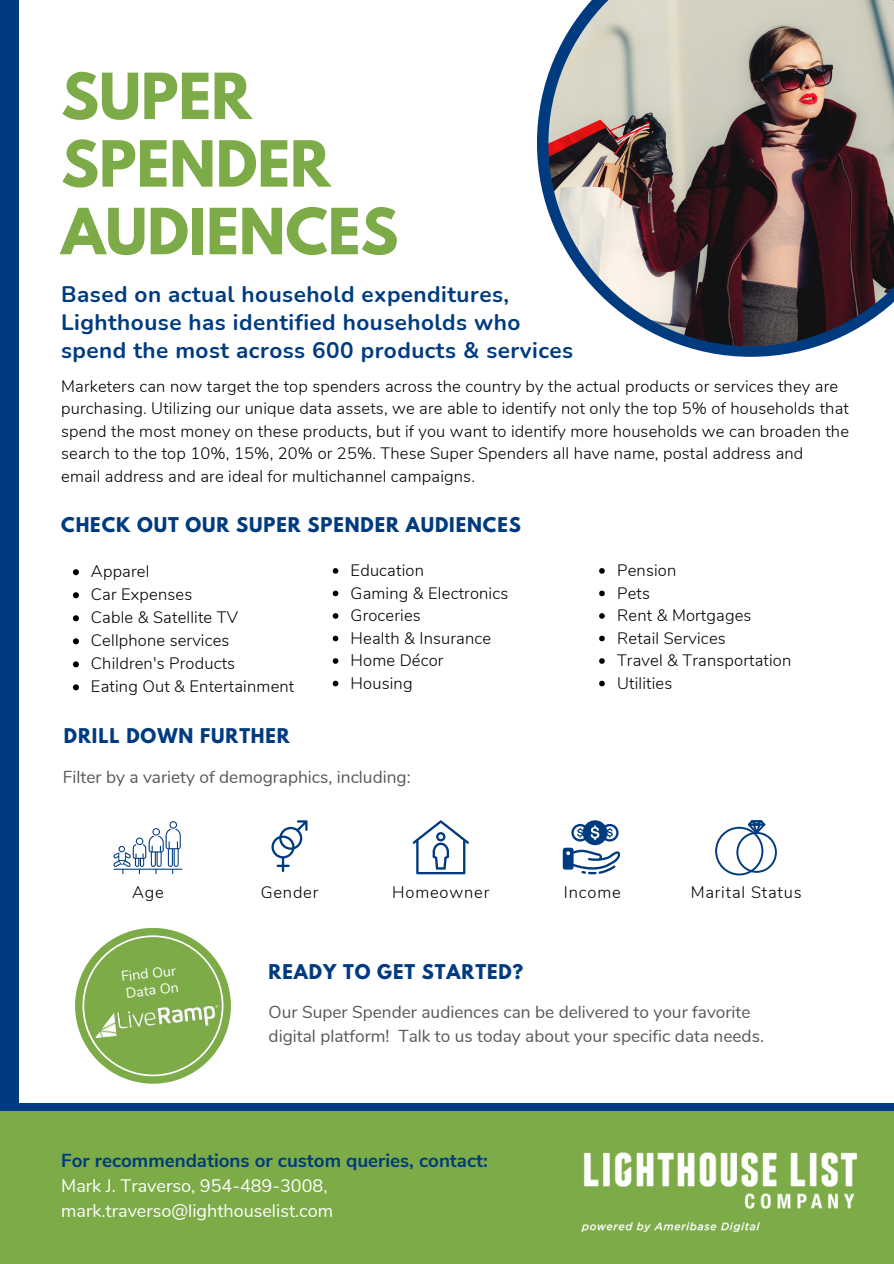
<style>
.page{position:relative;width:894px;height:1264px;background:#fff}
.page>*{position:absolute;margin:0;border:0;box-sizing:border-box;transform-origin:0 0}
.t1{font:700 56.25px/67.5px "League Spartan";color:#7cab47}
.t2{font:700 22.5px/28.2px "Nunito";letter-spacing:.02em;color:#003b80}
.t3{font:700 18.75px "Nunito Sans";color:#003b80}
.t4{font:700 18px "League Spartan";letter-spacing:.05em;color:#003b80}
.t5{font:18px/24.8px "Nunito";color:#fff}
.t6{font:17.25px/23.7px "Nunito";color:#595757}
.t7{font:300 16.5px/22.5px "Nunito";letter-spacing:.01em;color:#000}
.t8{font:300 16.5px "Nunito";letter-spacing:.05em;color:#000}
.t9{font:14.25px/16.8px "Nunito";color:#fff}
</style>
<div class="page">
<div style="left:0;top:1103px;width:893px;height:153px;background:#003b80"></div>
<div style="left:0;top:1111px;width:893px;height:152px;background:#7cab47"></div>
<img style="left:581px;top:1152px;width:276px;height:81px">
<div style="left:0;top:0;width:18px;height:1108px;background:#003b80"></div>
<svg style="left:73px;top:569px;width:6px;height:6px"></svg>
<svg style="left:73px;top:592px;width:6px;height:6px"></svg>
<svg style="left:73px;top:615px;width:6px;height:6px"></svg>
<svg style="left:73px;top:638px;width:6px;height:6px"></svg>
<svg style="left:73px;top:661px;width:6px;height:6px"></svg>
<svg style="left:73px;top:684px;width:6px;height:6px"></svg>
<svg style="left:332px;top:568px;width:6px;height:5px"></svg>
<svg style="left:332px;top:590px;width:6px;height:6px"></svg>
<svg style="left:332px;top:613px;width:6px;height:5px"></svg>
<svg style="left:332px;top:635px;width:6px;height:6px"></svg>
<svg style="left:332px;top:658px;width:6px;height:6px"></svg>
<svg style="left:332px;top:680px;width:6px;height:6px"></svg>
<svg style="left:537px;top:75px;width:281px;height:282px"></svg>
<img style="left:548px;top:0;width:345px;height:346px">
<svg style="left:599px;top:568px;width:5px;height:5px"></svg>
<svg style="left:599px;top:590px;width:5px;height:6px"></svg>
<svg style="left:599px;top:613px;width:5px;height:5px"></svg>
<svg style="left:599px;top:635px;width:5px;height:6px"></svg>
<svg style="left:599px;top:658px;width:5px;height:6px"></svg>
<svg style="left:599px;top:680px;width:5px;height:6px"></svg>
<svg style="left:75px;top:927px;width:156px;height:156px"></svg>
<img style="left:93px;top:1001px;width:127px;height:37px">
<svg style="left:271px;top:820px;width:36px;height:52px"></svg>
<svg style="left:412px;top:820px;width:57px;height:54px"></svg>
<svg style="left:562px;top:820px;width:59px;height:54px"></svg>
<svg style="left:715px;top:820px;width:61px;height:55px"></svg>
<svg style="left:113px;top:821px;width:69px;height:53px"></svg>
<h1 class="t1" style="left:61px;top:70px;width:338px">SUPER<br>SPENDER<br>AUDIENCES</h1>
<h2 class="t2" style="left:61px;top:280px;width:513px">Based on actual household expenditures,<br>Lighthouse has identified households who spend the most across 600 products &amp; services</h2>
<p class="t7" style="left:61px;top:375px;width:789px">Marketers can now target the top spenders across the country by the actual products or services they are purchasing. Utilizing our unique data assets, we are able to identify not only the top 5% of households that spend the most money on these products, but if you want to identify more households we can broaden the search to the top 10%, 15%, 20% or 25%. These Super Spenders all have name, postal address and<br>email address and are ideal for multichannel campaigns.</p>
<p class="t4" style="left:61px;top:516px;width:461px">CHECK OUT OUR SUPER SPENDER AUDIENCES</p>
<p class="t7" style="left:91px;top:560px;width:205px;line-height:23px">Apparel<br>Car Expenses<br>Cable &amp; Satellite TV<br>Cellphone services<br>Children's Products<br>Eating Out &amp; Entertainment</p>
<p class="t7" style="left:350px;top:559px;width:159px">Education<br>Gaming &amp; Electronics<br>Groceries<br>Health &amp; Insurance<br>Home Décor<br>Housing</p>
<p class="t7" style="left:617px;top:559px;width:176px">Pension<br>Pets<br>Rent &amp; Mortgages<br>Retail Services<br>Travel &amp; Transportation<br>Utilities</p>
<p class="t4" style="left:64px;top:727px;width:227px">DRILL DOWN FURTHER</p>
<p class="t6" style="left:63px;top:765px;width:349px">Filter by a variety of demographics, including:</p>
<p class="t7" style="left:132px;top:881px;width:33px">Age</p>
<p class="t7" style="left:260px;top:881px;width:59px">Gender</p>
<p class="t8" style="left:392px;top:881px;width:98px">Homeowner</p>
<p class="t7" style="left:563px;top:881px;width:58px">Income</p>
<p class="t8" style="left:690px;top:881px;width:112px">Marital Status</p>
<p class="t9" style="left:120px;top:968px;width:58px;rotate:-6deg">Find Our<br>Data On</p>
<p class="t4" style="left:268px;top:962px;width:256px">READY TO GET STARTED?</p>
<p class="t6" style="left:268px;top:1000px;width:496px">Our Super Spender audiences can be delivered to your favorite digital platform! Talk to us today about your specific data needs.</p>
<p class="t3" style="left:61px;top:1147px;width:428px">For recommendations or custom queries, contact:</p>
<p class="t5" style="left:61px;top:1173px;width:273px">Mark J. Traverso, 954-489-3008, mark.traverso@lighthouselist.com</p>
</div>
